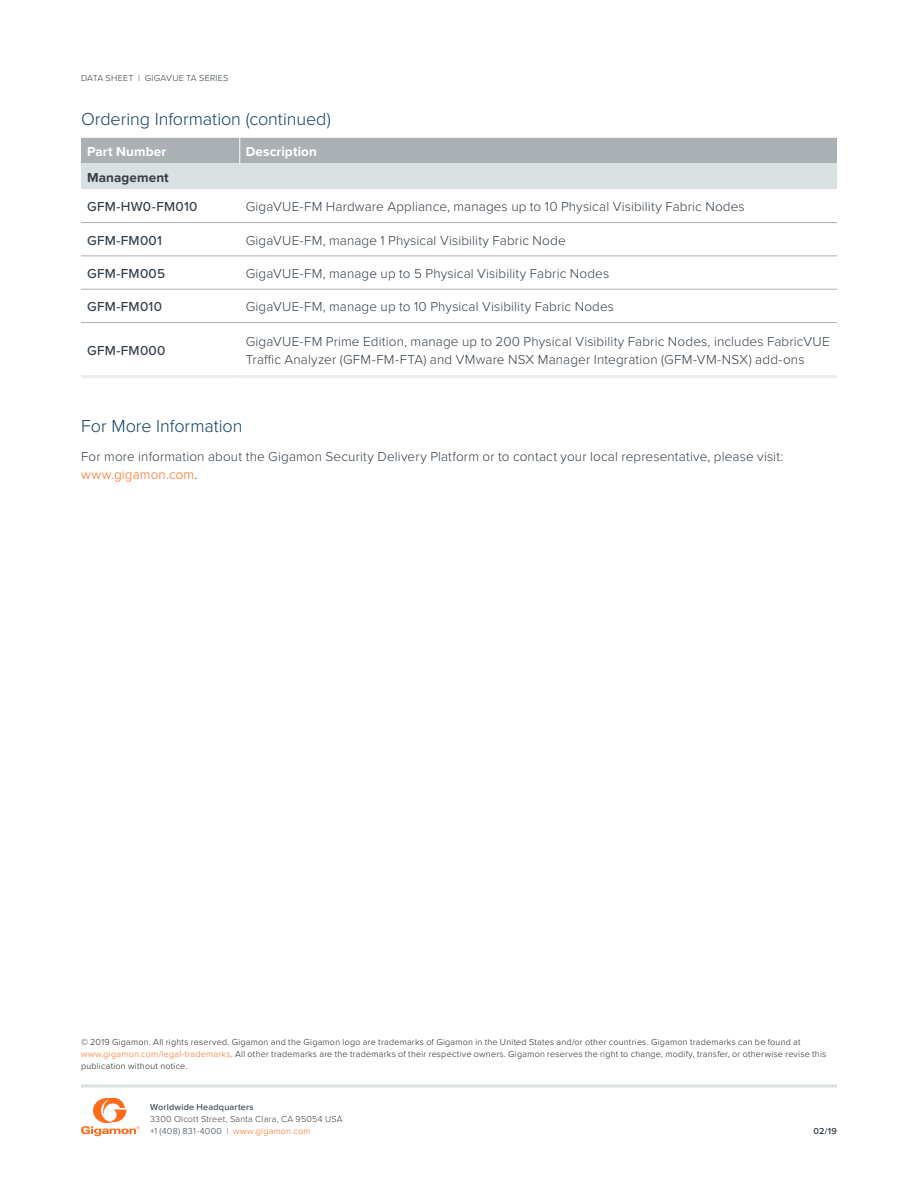
<style>
.page{position:relative;width:918px;height:1188px;background:#fff}
.page>*{position:absolute;margin:0;border:0;box-sizing:border-box;transform-origin:0 0}
.t1{font:300 18px "Proxima Nova";letter-spacing:-.005em;color:#0d3f6a}
.t2{font:300 13.5px/18px "Proxima Nova";letter-spacing:.01em;color:#333e47}
.t3{font:500 13.5px "Proxima Nova";letter-spacing:.02em;color:#333e47}
.t4{font:700 13.5px "Proxima Nova";letter-spacing:.01em;color:#fff}
.t5{font:700 13.5px "Proxima Nova";letter-spacing:.01em;color:#333e47}
.t6{font:300 9px/12px "Proxima Nova";letter-spacing:.025em;color:#1d242a}
.t7{font:300 9px/12px "Proxima Nova";letter-spacing:.03em;color:#333e47}
.t8{font:500 9px "Proxima Nova";letter-spacing:.025em;color:#333e47}
.t9{font:600 9px "Proxima Nova";color:#333e47}
.s1{color:#ff6b1b}
</style>
<div class="page">
<hr style="left:81px;top:1084px;width:756px;height:4px;background:#e3e6e8">
<svg style="left:81px;top:1098px;width:59px;height:38px"></svg>
<div style="left:81px;top:164px;width:756px;height:25px;background:#dadfe1"></div>
<div style="left:81px;top:138px;width:756px;height:26px;background:#abb0b4"></div>
<hr style="left:81px;top:375px;width:159px;height:3px;background:#ebedee">
<hr style="left:240px;top:375px;width:597px;height:3px;background:#ebedee">
<hr style="left:81px;top:222px;width:159px;height:1px;background:#abb0b4">
<hr style="left:240px;top:222px;width:597px;height:1px;background:#abb0b4">
<hr style="left:81px;top:256px;width:159px;height:1px;background:#abb0b4">
<hr style="left:240px;top:256px;width:597px;height:1px;background:#abb0b4">
<hr style="left:81px;top:289px;width:159px;height:1px;background:#abb0b4">
<hr style="left:240px;top:289px;width:597px;height:1px;background:#abb0b4">
<hr style="left:81px;top:322px;width:159px;height:1px;background:#abb0b4">
<hr style="left:240px;top:322px;width:597px;height:1px;background:#abb0b4">
<p class="t7" style="left:81px;top:72px;width:149px">DATA SHEET | GIGAVUE TA SERIES</p>
<h1 class="t1" style="left:81px;top:105px;width:251px">Ordering Information (continued)</h1>
<p class="t4" style="left:87px;top:142px;width:81px">Part Number</p>
<p class="t4" style="left:246px;top:142px;width:73px">Description</p>
<p class="t5" style="left:87px;top:167px;width:83px">Management</p>
<p class="t3" style="left:87px;top:197px;width:112px">GFM-HW0-FM010</p>
<p class="t2" style="left:246px;top:197px;width:500px">GigaVUE-FM Hardware Appliance, manages up to 10 Physical Visibility Fabric Nodes</p>
<p class="t3" style="left:87px;top:230px;width:76px">GFM-FM001</p>
<p class="t2" style="left:246px;top:230px;width:321px">GigaVUE-FM, manage 1 Physical Visibility Fabric Node</p>
<p class="t3" style="left:87px;top:263px;width:80px">GFM-FM005</p>
<p class="t2" style="left:246px;top:264px;width:365px">GigaVUE-FM, manage up to 5 Physical Visibility Fabric Nodes</p>
<p class="t3" style="left:87px;top:297px;width:76px">GFM-FM010</p>
<p class="t2" style="left:246px;top:297px;width:370px">GigaVUE-FM, manage up to 10 Physical Visibility Fabric Nodes</p>
<p class="t3" style="left:87px;top:340px;width:80px">GFM-FM000</p>
<p class="t2" style="left:246px;top:332px;width:585px">GigaVUE-FM Prime Edition, manage up to 200 Physical Visibility Fabric Nodes, includes FabricVUE<br>Traffic Analyzer (GFM-FM-FTA) and VMware NSX Manager Integration (GFM-VM-NSX) add-ons</p>
<h1 class="t1" style="left:81px;top:413px;width:163px">For More Information</h1>
<p class="t2" style="left:81px;top:446px;width:704px">For more information about the Gigamon Security Delivery Platform or to contact your local representative, please visit: <span class="s1">www.gigamon.com</span>.</p>
<p class="t6" style="left:81px;top:1036px;width:747px">© 2019 Gigamon. All rights reserved. Gigamon and the Gigamon logo are trademarks of Gigamon in the United States and/or other countries. Gigamon trademarks can be found at <span class="s1">www.gigamon.com/legal-trademarks</span>. All other trademarks are the trademarks of their respective owners. Gigamon reserves the right to change, modify, transfer, or otherwise revise this publication without notice.</p>
<p class="t8" style="left:150px;top:1100px;width:105px">Worldwide Headquarters</p>
<p class="t7" style="left:150px;top:1113px;width:194px">3300 Olcott Street, Santa Clara, CA 95054 USA +1 (408) 831-4000 | <span class="s1">www.gigamon.com</span></p>
<p class="t9" style="left:813px;top:1124px;width:25px">02/19</p>
</div>
